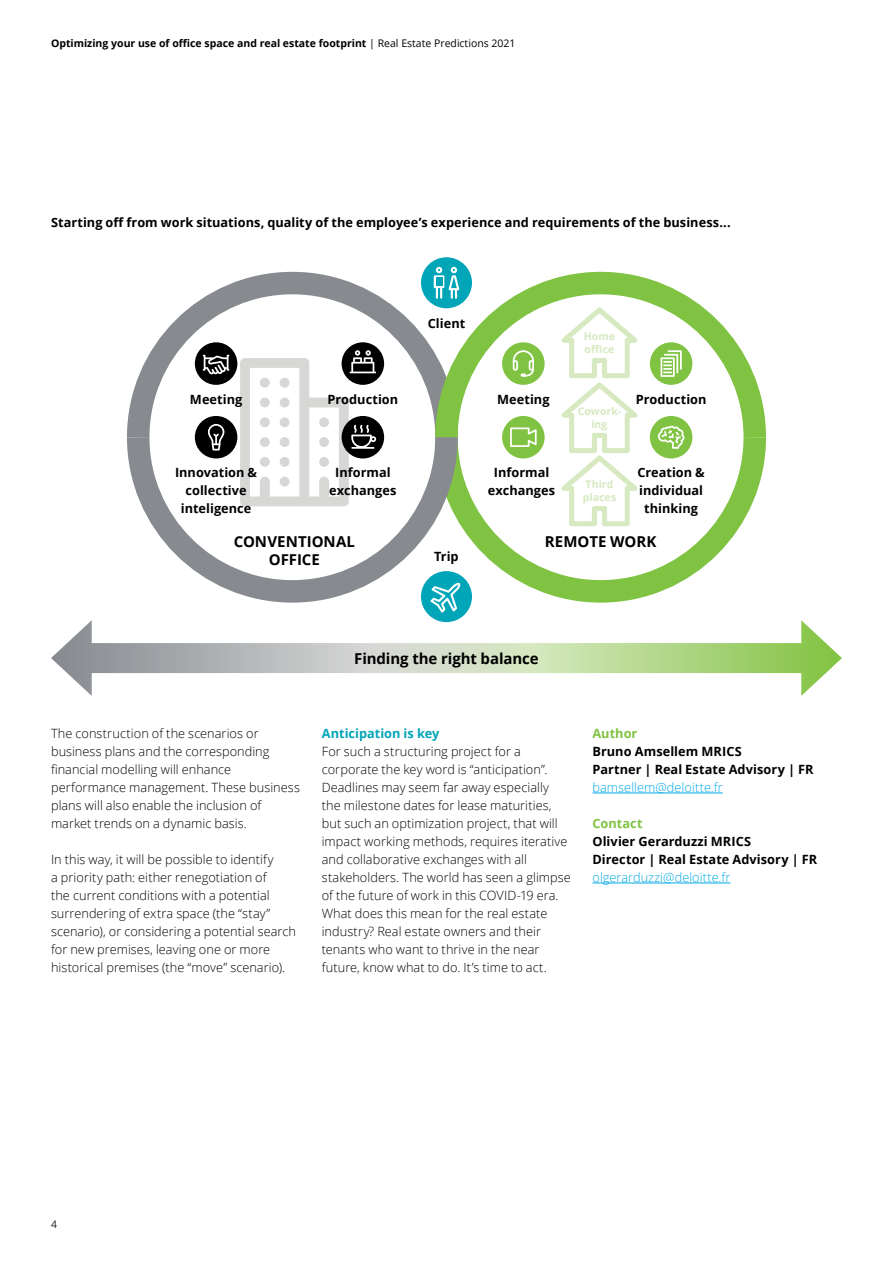
<style>
.page{position:relative;width:893px;height:1263px;background:#fff}
.page>*{position:absolute;margin:0;border:0;box-sizing:border-box;transform-origin:0 0}
.t1{font:700 15px "Open Sans";color:#000}
.t2{font:300 12.75px/18px "Open Sans";letter-spacing:.005em;color:#000}
.t3{font:700 12.75px/18px "Open Sans";color:#000;text-align:center}
.t4{font:300 12.75px "Open Sans";color:#00aae7}
.t5{font:700 12.75px "Open Sans";color:#00a5b8}
.t6{font:700 12.75px "Open Sans";color:#80c342}
.t7{font:700 10.5px "Open Sans";color:#000}
.t8{font:700 10.5px/12.6px "Open Sans";letter-spacing:.01em;color:#d6e9c1}
.t9{font:10.5px "Open Sans";color:#222221}
.s1{font-weight:400}
</style>
<div class="page">
<hr style="left:592px;top:793px;width:131px;height:1px;background:#00aae7">
<hr style="left:592px;top:883px;width:138px;height:1px;background:#00aae7">
<svg style="left:128px;top:271px;width:296px;height:144px"></svg>
<svg style="left:469px;top:460px;width:296px;height:143px"></svg>
<svg style="left:424px;top:271px;width:342px;height:189px"></svg>
<svg style="left:127px;top:415px;width:342px;height:188px"></svg>
<svg style="left:421px;top:257px;width:51px;height:51px"></svg>
<div style="left:436px;top:277px;width:6px;height:9px;background:#00a5b8"></div>
<svg style="left:421px;top:571px;width:51px;height:51px"></svg>
<svg style="left:502px;top:342px;width:43px;height:43px"></svg>
<svg style="left:650px;top:342px;width:42px;height:43px"></svg>
<svg style="left:650px;top:416px;width:42px;height:42px"></svg>
<svg style="left:502px;top:416px;width:43px;height:42px"></svg>
<svg style="left:195px;top:342px;width:189px;height:164px"></svg>
<svg style="left:92px;top:643px;width:709px;height:30px;background:#bacba9"></svg>
<svg style="left:51px;top:620px;width:41px;height:76px"></svg>
<svg style="left:801px;top:620px;width:41px;height:76px"></svg>
<p class="t7" style="left:51px;top:35px;width:466px">Optimizing your use of office space and real estate footprint <span class="s1">| Real Estate Predictions 2021</span></p>
<p class="t3" style="left:51px;top:213px;width:681px">Starting off from work situations, quality of the employee’s experience and requirements of the business...</p>
<p class="t3" style="left:428px;top:314px;width:39px">Client</p>
<p class="t8" style="left:584px;top:330px;width:33px">Home office</p>
<p class="t3" style="left:327px;top:390px;width:72px">Production</p>
<p class="t3" style="left:190px;top:390px;width:54px">Meeting</p>
<p class="t3" style="left:497px;top:390px;width:54px">Meeting</p>
<p class="t8" style="left:578px;top:405px;width:45px;text-align:center">Cowork&shy;ing</p>
<p class="t3" style="left:636px;top:390px;width:72px">Production</p>
<p class="t3" style="left:175px;top:463px;width:84px">Innovation &amp; collective inteligence</p>
<p class="t3" style="left:329px;top:463px;width:69px">Informal exchanges</p>
<p class="t3" style="left:488px;top:463px;width:69px">Informal exchanges</p>
<p class="t8" style="left:583px;top:478px;width:35px">Third places</p>
<p class="t3" style="left:637px;top:463px;width:69px">Creation &amp; individual thinking</p>
<p class="t1" style="left:234px;top:531px;width:123px">CONVENTIONAL</p>
<p class="t1" style="left:545px;top:531px;width:113px">REMOTE WORK</p>
<p class="t1" style="left:269px;top:549px;width:52px">OFFICE</p>
<p class="t3" style="left:434px;top:547px;width:26px">Trip</p>
<p class="t1" style="left:354px;top:648px;width:186px">Finding the right balance</p>
<p class="t2" style="left:51px;top:724px;width:250px">The construction of the scenarios or business plans and the corresponding financial modelling will enhance performance management. These business plans will also enable the inclusion of market trends on a dynamic basis.</p>
<p class="t2" style="left:51px;top:850px;width:246px">In this way, it will be possible to identify<br>a priority path: either renegotiation of<br>the current conditions with a potential surrendering of extra space (the “stay” scenario), or considering a potential search for new premises, leaving one or more historical premises (the “move” scenario).</p>
<p class="t5" style="left:322px;top:724px;width:119px">Anticipation is key</p>
<p class="t2" style="left:322px;top:742px;width:251px">For such a structuring project for a corporate the key word is “anticipation”.<br>Deadlines may seem far away especially the milestone dates for lease maturities, but such an optimization project, that will impact working methods, requires iterative and collaborative exchanges with all stakeholders. The world has seen a glimpse of the future of work in this COVID-19 era.<br>What does this mean for the real estate industry? Real estate owners and their tenants who want to thrive in the near future, know what to do. It’s time to act.</p>
<p class="t6" style="left:592px;top:724px;width:46px">Author</p>
<p class="t3" style="left:592px;top:742px;width:222px;text-align:left">Bruno Amsellem MRICS<br>Partner | Real Estate Advisory | FR</p>
<p class="t4" style="left:592px;top:779px;width:132px">bamsellem@deloitte.fr</p>
<p class="t6" style="left:592px;top:814px;width:52px">Contact</p>
<p class="t3" style="left:592px;top:832px;width:226px;text-align:left">Olivier Gerarduzzi MRICS<br>Director | Real Estate Advisory | FR</p>
<p class="t4" style="left:592px;top:869px;width:139px">olgerarduzzi@deloitte.fr</p>
<p class="t9" style="left:51px;top:1217px;width:8px">4</p>
</div>
